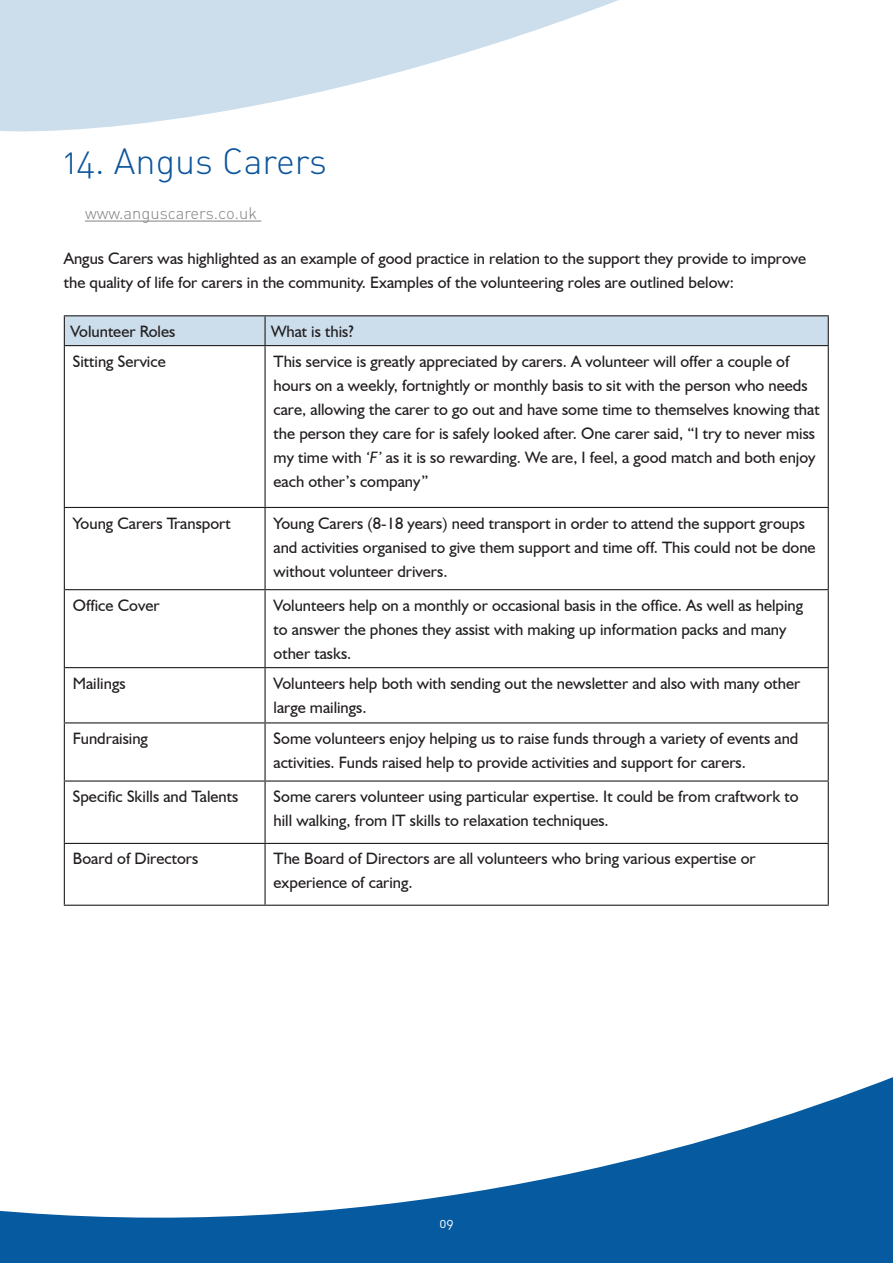
<style>
.page{position:relative;width:893px;height:1263px;background:#fff}
.page>*{position:absolute;margin:0;border:0;box-sizing:border-box;transform-origin:0 0}
.Main_heading{font:36px "DIN Light Alternate";color:#0b559d}
.Body_text{font:16.5px/24px "Humanist 521 BT";color:#231f20}
.web_address_2{font:16.5px "DIN Light Alternate";color:#808180}
.t1{font:13.5px "DIN Regular Alternate";color:#fff}
.s1{font-style:italic}
</style>
<div class="page">
<svg style="left:0;top:1077px;width:893px;height:186px"></svg>
<svg style="left:0;top:0;width:619px;height:132px;fill:#ccdeec"></svg>
<hr style="left:85px;top:221px;width:176px;height:1px;background:#808180">
<hr style="left:64px;top:346px;width:1px;height:161px;background:#231f20">
<hr style="left:264px;top:346px;width:2px;height:161px;background:#231f20">
<hr style="left:828px;top:346px;width:1px;height:161px;background:#231f20">
<hr style="left:64px;top:507px;width:201px;height:1px;background:#231f20">
<hr style="left:64px;top:508px;width:1px;height:81px;background:#231f20">
<hr style="left:265px;top:507px;width:564px;height:1px;background:#231f20">
<hr style="left:264px;top:508px;width:2px;height:81px;background:#231f20">
<hr style="left:828px;top:508px;width:1px;height:81px;background:#231f20">
<hr style="left:64px;top:589px;width:201px;height:1px;background:#231f20">
<hr style="left:64px;top:590px;width:1px;height:77px;background:#231f20">
<hr style="left:265px;top:589px;width:564px;height:1px;background:#231f20">
<hr style="left:264px;top:590px;width:2px;height:77px;background:#231f20">
<hr style="left:828px;top:590px;width:1px;height:77px;background:#231f20">
<hr style="left:64px;top:667px;width:201px;height:1px;background:#231f20">
<hr style="left:64px;top:668px;width:1px;height:54px;background:#231f20">
<hr style="left:265px;top:667px;width:564px;height:1px;background:#231f20">
<hr style="left:264px;top:668px;width:2px;height:54px;background:#231f20">
<hr style="left:828px;top:668px;width:1px;height:54px;background:#231f20">
<hr style="left:64px;top:722px;width:201px;height:1px;background:#231f20">
<hr style="left:64px;top:723px;width:1px;height:57px;background:#231f20">
<hr style="left:265px;top:722px;width:564px;height:1px;background:#231f20">
<hr style="left:264px;top:723px;width:2px;height:57px;background:#231f20">
<hr style="left:828px;top:723px;width:1px;height:57px;background:#231f20">
<hr style="left:64px;top:780px;width:201px;height:2px;background:#231f20">
<hr style="left:64px;top:782px;width:1px;height:61px;background:#231f20">
<hr style="left:265px;top:780px;width:564px;height:2px;background:#231f20">
<hr style="left:264px;top:782px;width:2px;height:61px;background:#231f20">
<hr style="left:828px;top:782px;width:1px;height:61px;background:#231f20">
<hr style="left:64px;top:843px;width:201px;height:1px;background:#231f20">
<hr style="left:64px;top:844px;width:1px;height:61px;background:#231f20">
<hr style="left:265px;top:843px;width:564px;height:1px;background:#231f20">
<hr style="left:264px;top:844px;width:2px;height:61px;background:#231f20">
<hr style="left:828px;top:844px;width:1px;height:61px;background:#231f20">
<hr style="left:64px;top:905px;width:201px;height:1px;background:#231f20">
<hr style="left:265px;top:905px;width:564px;height:1px;background:#231f20">
<hr style="left:64px;top:315px;width:201px;height:1px;background:#231f20">
<hr style="left:265px;top:315px;width:564px;height:1px;background:#231f20">
<div style="left:64px;top:316px;width:765px;height:29px;background:#ccdeec"></div>
<hr style="left:64px;top:345px;width:201px;height:1px;background:#231f20">
<hr style="left:265px;top:345px;width:564px;height:1px;background:#231f20">
<p class="Main_heading" style="left:64px;top:139px;width:265px">14. Angus Carers</p>
<p class="web_address_2" style="left:85px;top:203px;width:174px">www.anguscarers.co.uk</p>
<p class="Body_text" style="left:64px;top:246px;width:744px">Angus Carers was highlighted as an example of good practice in relation to the support they provide to improve the quality of life for carers in the community. Examples of the volunteering roles are outlined below:</p>
<p class="Body_text" style="left:70px;top:319px;width:107px">Volunteer Roles</p>
<p class="Body_text" style="left:271px;top:319px;width:84px">What is this?</p>
<p class="Body_text" style="left:73px;top:349px;width:94px">Sitting Service</p>
<p class="Body_text" style="left:274px;top:349px;width:548px">This service is greatly appreciated by carers. A volunteer will offer a couple of hours on a weekly, fortnightly or monthly basis to sit with the person who needs care, allowing the carer to go out and have some time to themselves knowing that the person they care for is safely looked after. One carer said, “I try to never miss my time with <span class="s1">‘F’</span> as it is so rewarding. We are, I feel, a good match and both enjoy each other’s company”</p>
<p class="Body_text" style="left:73px;top:510px;width:159px">Young Carers Transport</p>
<p class="Body_text" style="left:274px;top:510px;width:544px">Young Carers (8-18 years) need transport in order to attend the support groups and activities organised to give them support and time off. This could not be done without volunteer drivers.</p>
<p class="Body_text" style="left:73px;top:593px;width:88px">Office Cover</p>
<p class="Body_text" style="left:274px;top:593px;width:531px">Volunteers help on a monthly or occasional basis in the office. As well as helping to answer the phones they assist with making up information packs and many other tasks.</p>
<p class="Body_text" style="left:73px;top:671px;width:54px">Mailings</p>
<p class="Body_text" style="left:274px;top:671px;width:528px">Volunteers help both with sending out the newsletter and also with many other large mailings.</p>
<p class="Body_text" style="left:73px;top:726px;width:77px">Fundraising</p>
<p class="Body_text" style="left:274px;top:726px;width:526px">Some volunteers enjoy helping us to raise funds through a variety of events and activities. Funds raised help to provide activities and support for carers.</p>
<p class="Body_text" style="left:73px;top:784px;width:167px">Specific Skills and Talents</p>
<p class="Body_text" style="left:274px;top:784px;width:526px">Some carers volunteer using particular expertise. It could be from craftwork to hill walking, from IT skills to relaxation techniques.</p>
<p class="Body_text" style="left:73px;top:846px;width:127px">Board of Directors</p>
<p class="Body_text" style="left:274px;top:846px;width:484px">The Board of Directors are all volunteers who bring various expertise or experience of caring.</p>
<p class="t1" style="left:439px;top:1215px;width:16px">09</p>
</div>
